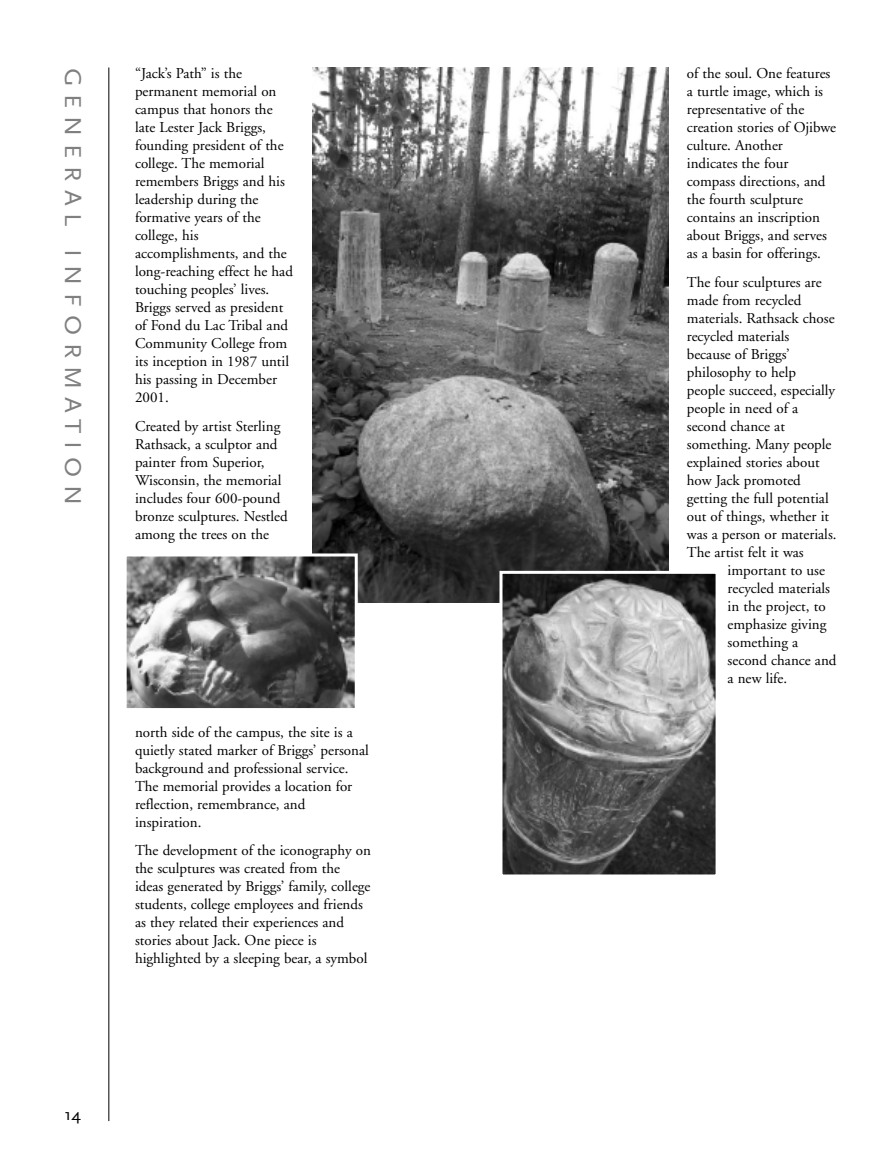
<style>
.page{position:relative;width:891px;height:1161px;background:#fff}
.page>*{position:absolute;margin:0;border:0;box-sizing:border-box;transform-origin:0 0}
.t1{font:24px "Scala Sans";letter-spacing:.3em;color:#808080;scale:1.1 1}
.t2{font:16.5px "Scala Sans";color:#000;scale:1.1 1}
.t3{font:15px/18px "Adobe Garamond";color:#000}
</style>
<div class="page">
<hr style="left:108px;top:68px;width:1px;height:1053px;background:#000">
<img style="left:313px;top:68px;width:356px;height:535px">
<img style="left:128px;top:558px;width:226px;height:149px">
<div style="left:124px;top:554px;width:234px;height:157px;border:3px solid #fff"></div>
<img style="left:504px;top:575px;width:211px;height:299px">
<div style="left:500px;top:571px;width:219px;height:307px;border:3px solid #fff"></div>
<h1 class="t1" style="left:83px;top:68px;width:400px;rotate:90deg">GENERAL INFORMATION</h1>
<p class="t3" style="left:135px;top:66px;width:159px">“Jack’s Path” is the permanent memorial on campus that honors the late Lester Jack Briggs, founding president of the college. The memorial remembers Briggs and his leadership during the formative years of the college, his accomplishments, and the long-reaching effect he had touching peoples’ lives.<br>Briggs served as president of Fond du Lac Tribal and<br>Community College from its inception in 1987 until his passing in December<br>2001.</p>
<p class="t3" style="left:135px;top:418px;width:154px">Created by artist Sterling<br>Rathsack, a sculptor and painter from Superior,<br>Wisconsin, the memorial includes four 600-pound bronze sculptures. Nestled among the trees on the</p>
<p class="t3" style="left:135px;top:724px;width:235px">north side of the campus, the site is a quietly stated marker of Briggs’ personal background and professional service.<br>The memorial provides a location for reflection, remembrance, and inspiration.</p>
<p class="t3" style="left:135px;top:843px;width:237px">The development of the iconography on the sculptures was created from the ideas generated by Briggs’ family, college students, college employees and friends as they related their experiences and stories about Jack. One piece is highlighted by a sleeping bear, a symbol</p>
<p class="t2" style="left:64px;top:1108px;width:17px">14</p>
<p class="t3" style="left:687px;top:66px;width:151px">of the soul. One features a turtle image, which is representative of the creation stories of Ojibwe culture. Another indicates the four compass directions, and the fourth sculpture contains an inscription about Briggs, and serves as a basin for offerings.</p>
<p class="t3" style="left:687px;top:274px;width:151px">The four sculptures are made from recycled materials. Rathsack chose recycled materials because of Briggs’ philosophy to help people succeed, especially people in need of a second chance at something. Many people explained stories about how Jack promoted getting the full potential out of things, whether it was a person or materials.<br>The artist felt it was</p>
<p class="t3" style="left:728px;top:562px;width:110px">important to use recycled materials in the project, to emphasize giving something a second chance and a new life.</p>
</div>
